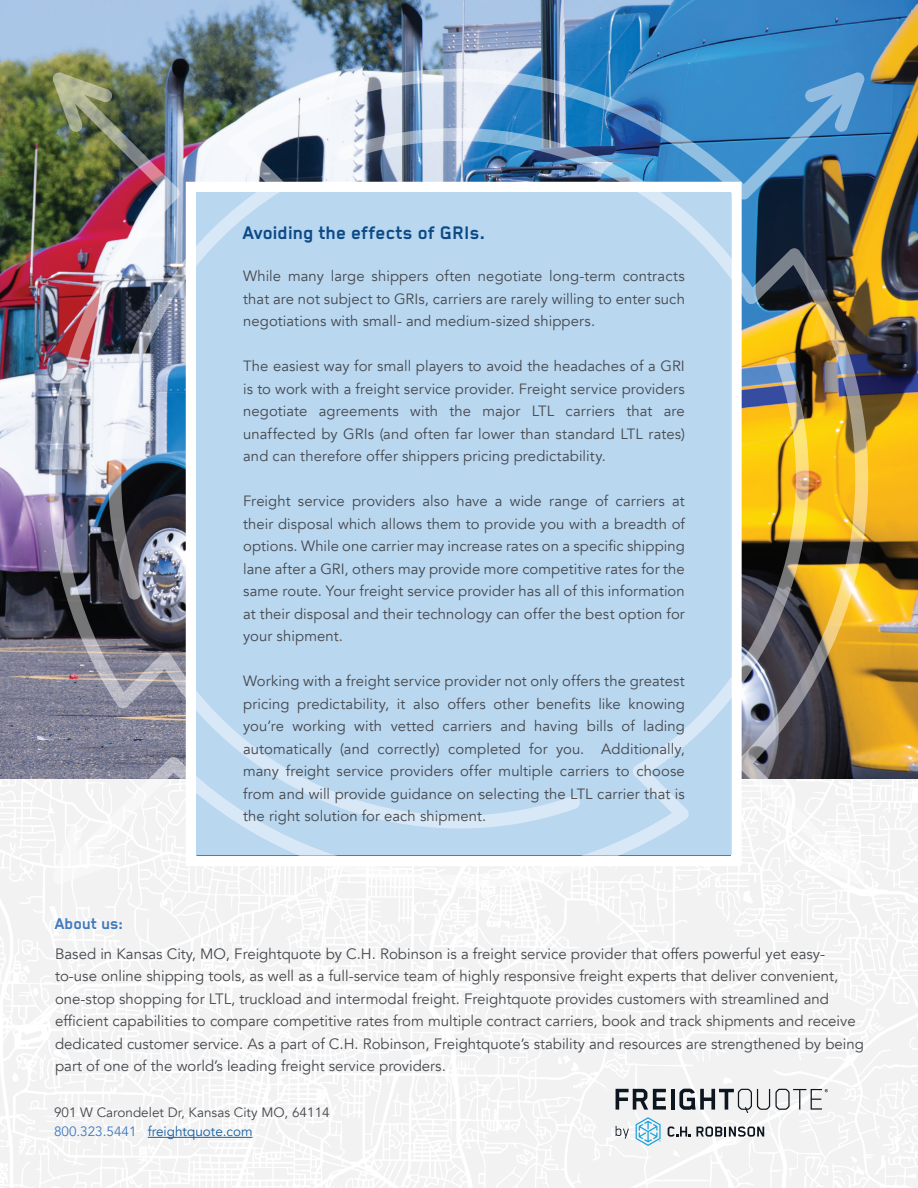
<style>
.page{position:relative;width:918px;height:1188px;background:#fff}
.page>*{position:absolute;margin:0;border:0;box-sizing:border-box;transform-origin:0 0}
.t1{font:700 21px "Blender Pro";color:#0c4a86}
.t2{font:700 18px "Blender Pro";color:#4079be}
.t3{font:15px/22.5px "Avenir";color:#45484c}
.t4{font:14.85px/22.5px "Avenir";letter-spacing:.005em;color:#45484c;text-align:justify}
.t5{font:13.5px/19.6px "Avenir";color:#45484c}
.s1{color:#4079be}
.s2{color:#175d9e}
</style>
<div class="page">
<img style="left:0;top:779px;width:918px;height:409px">
<img style="left:0;top:0;width:918px;height:779px">
<hr style="left:148px;top:1137px;width:105px;height:1px;background:#175d9e">
<svg style="left:616px;top:1126px;width:13px;height:13px"></svg>
<svg style="left:636px;top:1117px;width:25px;height:29px"></svg>
<svg style="left:668px;top:1127px;width:96px;height:10px"></svg>
<svg style="left:616px;top:1089px;width:50px;height:21px"></svg>
<hr style="left:671px;top:1089px;width:3px;height:21px;background:#0d161e">
<svg style="left:679px;top:1089px;width:149px;height:24px"></svg>
<svg style="left:52px;top:840px;width:782px;height:49px;fill:#f2f2f3"></svg>
<svg style="left:336px;top:103px;width:534px;height:781px"></svg>
<img style="left:83px;top:67px;width:782px;height:533px">
<img style="left:48px;top:72px;width:533px;height:768px">
<svg style="left:53px;top:824px;width:60px;height:60px"></svg>
<svg style="left:804px;top:824px;width:61px;height:60px"></svg>
<svg style="left:804px;top:72px;width:61px;height:60px;background:#69a3d4"></svg>
<svg style="left:53px;top:72px;width:60px;height:60px;background:#8c956f"></svg>
<h1 class="t1" style="left:243px;top:221px;width:244px">Avoiding the effects of GRIs.</h1>
<p class="t4" style="left:243px;top:265px;width:443px">While many large shippers often negotiate long-term contracts that are not subject to GRIs, carriers are rarely willing to enter such negotiations with small- and medium-sized shippers.</p>
<p class="t4" style="left:243px;top:355px;width:443px">The easiest way for small players to avoid the headaches of a GRI is to work with a freight service provider. Freight service providers negotiate agreements with the major LTL carriers that are unaffected by GRIs (and often far lower than standard LTL rates) and can therefore offer shippers pricing predictability.</p>
<p class="t4" style="left:243px;top:490px;width:443px">Freight service providers also have a wide range of carriers at their disposal which allows them to provide you with a breadth of options. While one carrier may increase rates on a specific shipping lane after a GRI, others may provide more competitive rates for the same route. Your freight service provider has all of this information at their disposal and their technology can offer the best option for your shipment.</p>
<p class="t4" style="left:243px;top:670px;width:443px">Working with a freight service provider not only offers the greatest pricing predictability, it also offers other benefits like knowing you’re working with vetted carriers and having bills of lading automatically (and correctly) completed for you. Additionally, many freight service providers offer multiple carriers to choose from and will provide guidance on selecting the LTL carrier that is the right solution for each shipment.</p>
<p class="t2" style="left:55px;top:914px;width:70px">About us:</p>
<p class="t3" style="left:55px;top:943px;width:810px">Based in Kansas City, MO, Freightquote by C.H. Robinson is a freight service provider that offers powerful yet easy&shy;to-use online shipping tools, as well as a full-service team of highly responsive freight experts that deliver convenient, one-stop shopping for LTL, truckload and intermodal freight. Freightquote provides customers with streamlined and efficient capabilities to compare competitive rates from multiple contract carriers, book and track shipments and receive dedicated customer service. As a part of C.H. Robinson, Freightquote’s stability and resources are strengthened by being part of one of the world’s leading freight service providers.</p>
<p class="t5" style="left:54px;top:1102px;width:277px">901 W Carondelet Dr, Kansas City MO, 64114<br><span class="s1">800.323.5441</span> <span class="s2">freightquote.com</span></p>
</div>
